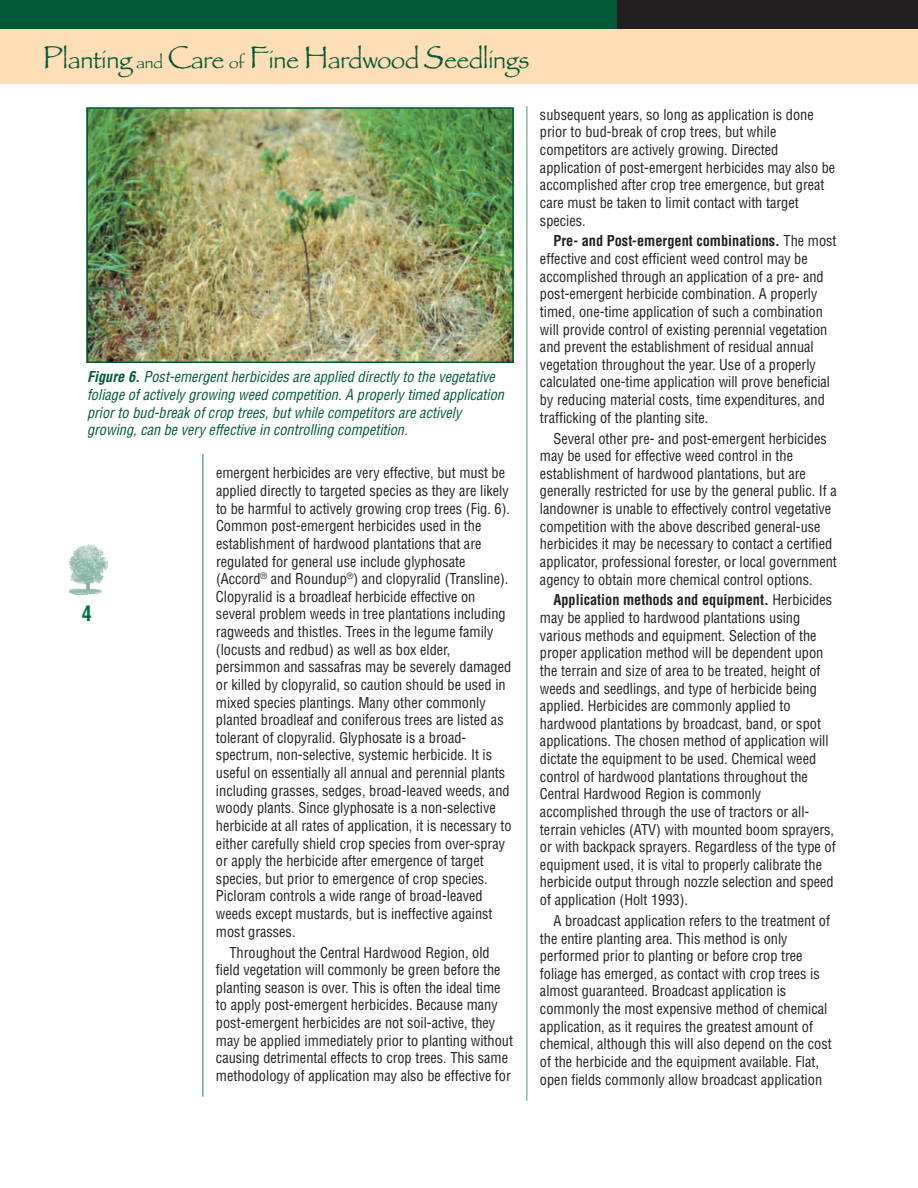
<style>
.page{position:relative;width:918px;height:1188px;background:#fff}
.page>*{position:absolute;margin:0;border:0;box-sizing:border-box;transform-origin:0 0}
.t1{font:24.45px "Papyrus";color:#005836;scale:.95 1}
.t2{font:700 condensed 21px "Helvetica";color:#007249;scale:.95 1}
.t3{font:condensed 14.7px/17.5px "Helvetica";color:#231f20}
.t4{font:italic condensed 14.7px/17.5px "Helvetica";color:#005836}
.s1{font-size:33.15px}
.s2{font-size:15.75px}
.s3{font-weight:700}
</style>
<div class="page">
<div style="left:0;top:27px;width:918px;height:57px;background:#fedeb6"></div>
<div style="left:0;top:0;width:660px;height:28px;background:#005836"></div>
<img style="left:69px;top:544px;width:39px;height:51px">
<div style="left:617px;top:0;width:301px;height:28px;background:#231f20"></div>
<img style="left:89px;top:110px;width:422px;height:250px">
<div style="left:86px;top:107px;width:428px;height:256px;border:2px solid #005836"></div>
<hr style="left:203px;top:454px;width:1px;height:643px;background:#5d9983">
<hr style="left:527px;top:106px;width:1px;height:995px;background:#5d9983">
<h1 class="t1" style="left:43px;top:45px;width:514px"><span class="s1">P</span>lanting <span class="s2">and</span> <span class="s1">C</span>are <span class="s2">of</span> <span class="s1">F</span>ine <span class="s1">H</span>ardwood <span class="s1">S</span>eedlings</h1>
<p class="t4" style="left:87px;top:368px;width:419px"><span class="s3">Figure 6.</span> Post-emergent herbicides are applied directly to the vegetative foliage of actively growing weed competition. A properly timed application prior to bud-break of crop trees, but while competitors are actively growing, can be very effective in controlling competition.</p>
<h2 class="t2" style="left:82px;top:600px;width:12px">4</h2>
<p class="t3" style="left:216px;top:464px;width:297px">emergent herbicides are very effective, but must be applied directly to targeted species as they are likely to be harmful to actively growing crop trees (Fig. 6).<br>Common post-emergent herbicides used in the establishment of hardwood plantations that are regulated for general use include glyphosate (Accord<sup>®</sup> and Roundup<sup>®</sup>) and clopyralid (Transline).<br>Clopyralid is a broadleaf herbicide effective on several problem weeds in tree plantations including ragweeds and thistles. Trees in the legume family (locusts and redbud) as well as box elder, persimmon and sassafras may be severely damaged or killed by clopyralid, so caution should be used in mixed species plantings. Many other commonly planted broadleaf and coniferous trees are listed as tolerant of clopyralid. Glyphosate is a broad&shy;spectrum, non-selective, systemic herbicide. It is useful on essentially all annual and perennial plants including grasses, sedges, broad-leaved weeds, and woody plants. Since glyphosate is a non-selective herbicide at all rates of application, it is necessary to either carefully shield crop species from over-spray or apply the herbicide after emergence of target species, but prior to emergence of crop species.<br>Picloram controls a wide range of broad-leaved weeds except mustards, but is ineffective against most grasses.</p>
<p class="t3" style="left:216px;top:943px;width:299px;text-indent:14px">Throughout the Central Hardwood Region, old field vegetation will commonly be green before the planting season is over. This is often the ideal time to apply post-emergent herbicides. Because many post-emergent herbicides are not soil-active, they may be applied immediately prior to planting without causing detrimental effects to crop trees. This same methodology of application may also be effective for</p>
<p class="t3" style="left:540px;top:105px;width:297px">subsequent years, so long as application is done prior to bud-break of crop trees, but while competitors are actively growing. Directed application of post-emergent herbicides may also be accomplished after crop tree emergence, but great care must be taken to limit contact with target species.</p>
<p class="t3" style="left:540px;top:232px;width:298px;text-indent:14px"><span class="s3">Pre- and Post-emergent combinations.</span> The most effective and cost efficient weed control may be accomplished through an application of a pre- and post-emergent herbicide combination. A properly timed, one-time application of such a combination will provide control of existing perennial vegetation and prevent the establishment of residual annual vegetation throughout the year. Use of a properly calculated one-time application will prove beneficial by reducing material costs, time expenditures, and trafficking of the planting site.</p>
<p class="t3" style="left:540px;top:429px;width:298px;text-indent:14px">Several other pre- and post-emergent herbicides may be used for effective weed control in the establishment of hardwood plantations, but are generally restricted for use by the general public. If a landowner is unable to effectively control vegetative competition with the above described general-use herbicides it may be necessary to contact a certified applicator, professional forester, or local government agency to obtain more chemical control options.</p>
<p class="t3" style="left:540px;top:591px;width:297px;text-indent:14px"><span class="s3">Application methods and equipment.</span> Herbicides may be applied to hardwood plantations using various methods and equipment. Selection of the proper application method will be dependent upon the terrain and size of area to be treated, height of weeds and seedlings, and type of herbicide being applied. Herbicides are commonly applied to hardwood plantations by broadcast, band, or spot applications. The chosen method of application will dictate the equipment to be used. Chemical weed control of hardwood plantations throughout the Central Hardwood Region is commonly accomplished through the use of tractors or all&shy;terrain vehicles (ATV) with mounted boom sprayers, or with backpack sprayers. Regardless of the type of equipment used, it is vital to properly calibrate the herbicide output through nozzle selection and speed of application (Holt 1993).</p>
<p class="t3" style="left:540px;top:911px;width:293px;text-indent:14px">A broadcast application refers to the treatment of the entire planting area. This method is only performed prior to planting or before crop tree foliage has emerged, as contact with crop trees is almost guaranteed. Broadcast application is commonly the most expensive method of chemical application, as it requires the greatest amount of chemical, although this will also depend on the cost of the herbicide and the equipment available. Flat, open fields commonly allow broadcast application</p>
</div>
